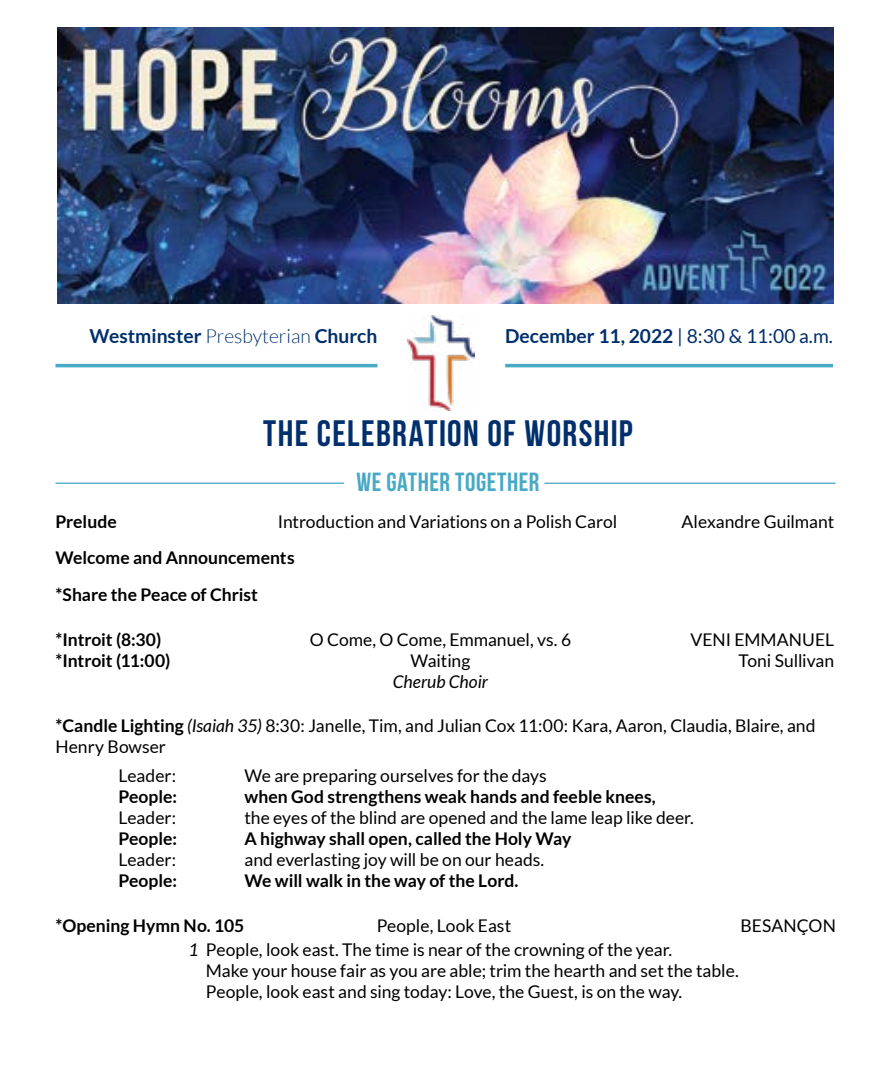
<style>
.page{position:relative;width:882px;height:1071px;background:#fff}
.page>*{position:absolute;margin:0;border:0;box-sizing:border-box;transform-origin:0 0}
.t1{font:36.75px "Bebas Neue";letter-spacing:.035em;color:#002f6c}
.t2{font:26.25px "Bebas Neue";letter-spacing:.02em;color:#48a9c5}
.t3{font:700 19.25px "Lato";color:#002f6c}
.t4{font:17.5px/21px "Lato";color:#000}
.t5{font:700 17.5px/36.8px "Lato";color:#000}
.t6{font:italic 17.5px "Lato";color:#000}
.s1{font-weight:300}
.s2{font-weight:400}
.s3{font-weight:700}
.s4{font-style:italic}
</style>
<div class="page">
<img style="left:408px;top:315px;width:66px;height:96px">
<hr style="left:55px;top:364px;width:322px;height:3px;background:#48a9c5">
<hr style="left:505px;top:364px;width:328px;height:3px;background:#48a9c5">
<img style="left:57px;top:28px;width:776px;height:276px">
<hr style="left:55px;top:483px;width:289px;height:1px;background:#48a9c5">
<hr style="left:544px;top:483px;width:291px;height:1px;background:#48a9c5">
<p class="t3" style="left:89px;top:325px;width:290px">Westminster <span class="s1">Presbyterian</span> Church</p>
<p class="t3" style="left:505px;top:325px;width:329px">December 11, 2022 <span class="s2">| 8:30 &amp; 11:00 a.m.</span></p>
<h1 class="t1" style="left:263px;top:413px;width:371px">THE CELEBRATION OF WORSHIP</h1>
<h2 class="t2" style="left:356px;top:467px;width:185px">WE GATHER TOGETHER</h2>
<p class="t5" style="left:55px;top:503px;width:63px">Prelude</p>
<p class="t4" style="left:278px;top:511px;width:341px">Introduction and Variations on a Polish Carol</p>
<p class="t4" style="left:682px;top:511px;width:154px">Alexandre Guilmant</p>
<p class="t5" style="left:55px;top:539px;width:241px">Welcome and Announcements *Share the Peace of Christ</p>
<p class="t5" style="left:55px;top:621px;width:107px">*Introit (8:30)</p>
<p class="t4" style="left:310px;top:629px;width:263px">O Come, O Come, Emmanuel, vs. 6</p>
<p class="t4" style="left:691px;top:629px;width:145px">VENI EMMANUEL</p>
<p class="t5" style="left:55px;top:642px;width:117px">*Introit (11:00)</p>
<p class="t4" style="left:411px;top:650px;width:61px">Waiting</p>
<p class="t4" style="left:738px;top:650px;width:97px">Toni Sullivan</p>
<p class="t6" style="left:393px;top:672px;width:97px">Cherub Choir</p>
<p class="t4" style="left:55px;top:715px;width:762px"><span class="s3">*Candle Lighting</span> <span class="s4">(Isaiah 35)</span> 8:30: Janelle, Tim, and Julian Cox 11:00: Kara, Aaron, Claudia, Blaire, and<br>Henry Bowser</p>
<p class="t4" style="left:118px;top:765px;width:59px">Leader:</p>
<p class="t4" style="left:244px;top:765px;width:304px">We are preparing ourselves for the days</p>
<p class="t5" style="left:118px;top:778px;width:60px">People:</p>
<p class="t5" style="left:244px;top:778px;width:413px">when God strengthens weak hands and feeble knees,</p>
<p class="t4" style="left:118px;top:807px;width:59px">Leader:</p>
<p class="t4" style="left:244px;top:807px;width:451px">the eyes of the blind are opened and the lame leap like deer.</p>
<p class="t5" style="left:118px;top:820px;width:60px">People:</p>
<p class="t5" style="left:244px;top:820px;width:328px">A highway shall open, called the Holy Way</p>
<p class="t4" style="left:118px;top:849px;width:59px">Leader:</p>
<p class="t4" style="left:244px;top:849px;width:301px">and everlasting joy will be on our heads.</p>
<p class="t5" style="left:118px;top:862px;width:60px">People:</p>
<p class="t5" style="left:244px;top:862px;width:276px">We will walk in the way of the Lord.</p>
<p class="t5" style="left:55px;top:907px;width:190px">*Opening Hymn No. 105</p>
<p class="t4" style="left:377px;top:915px;width:136px">People, Look East</p>
<p class="t4" style="left:740px;top:915px;width:97px">BESANÇON</p>
<p class="t4" style="left:206px;top:939px;width:534px;text-indent:-18px"><span class="s4">1</span> People, look east. The time is near of the crowning of the year.<br>Make your house fair as you are able; trim the hearth and set the table.<br>People, look east and sing today: Love, the Guest, is on the way.</p>
</div>
